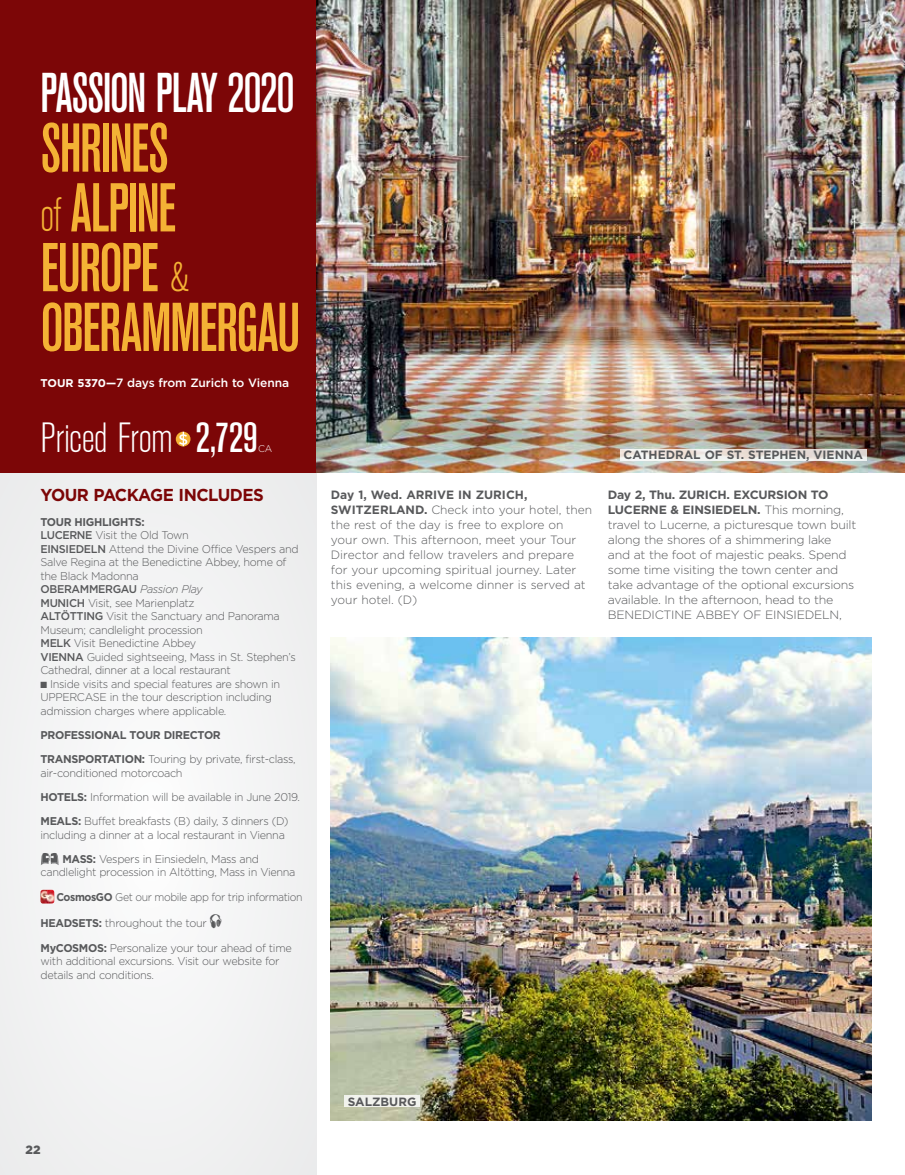
<style>
.page{position:relative;width:905px;height:1175px;background:#fff}
.page>*{position:absolute;margin:0;border:0;box-sizing:border-box;transform-origin:0 0}
.t1{font:500 condensed 68.25px/59.7px "Akzidenz Grotesk BE";letter-spacing:-.025em;color:#f4b235;scale:.91 1}
.t2{font:500 condensed 55.5px "Akzidenz Grotesk BE";letter-spacing:-.02em;color:#fff;scale:.9 1}
.t3{font:300 condensed 41.85px "Akzidenz Grotesk BE";letter-spacing:-.015em;color:#fff}
.t4{font:700 17.25px "Gotham";letter-spacing:-.03em;color:#7c0607}
.t5{font:300 12px/15px "Gotham";letter-spacing:-.02em;color:#58595b}
.t6{font:300 12px/15px "Gotham";color:#58595b}
.t7{font:700 12px "Gotham";color:#58595b}
.t8{font:500 12px "Gotham";letter-spacing:-.01em;color:#fff}
.t9{font:900 12px "Gotham";color:#58595b}
.t10{font:300 11.25px/13.5px "Gotham";letter-spacing:-.03em;color:#58595b}
.t11{font:700 11.25px/24.3px "Gotham";letter-spacing:-.03em;color:#58595b}
.t12{font:300 9.75px "Gotham";color:#fff}
.s1{font-weight:300;font-size:48px}
.s2{font-weight:700;font-size:11.25px}
.s3{font-weight:500}
.s4{font-weight:700}
.s5{font-style:italic}
.s6{font-weight:300}
</style>
<div class="page">
<div style="left:0;top:0;width:316px;height:472px;background:#7c0607"></div>
<img style="left:316px;top:0;width:588px;height:472px">
<div style="left:0;top:473px;width:316px;height:701px;background:#f2f3f3"></div>
<img style="left:331px;top:637px;width:540px;height:483px">
<hr style="left:904px;top:0;width:1px;height:54px;background:#7c0607">
<svg style="left:620px;top:449px;width:246px;height:11px"></svg>
<div style="left:344px;top:1095px;width:75px;height:11px;background:#f2f3ee"></div>
<svg style="left:41px;top:853px;width:18px;height:12px"></svg>
<img style="left:41px;top:889px;width:13px;height:14px">
<div style="left:176px;top:432px;width:14px;height:14px;background:#f4b235;border-radius:50%"></div>
<svg style="left:179px;top:432px;width:8px;height:14px"></svg>
<h2 class="t2" style="left:40px;top:62px;width:284px">PASSION PLAY 2020</h2>
<h1 class="t1" style="left:40px;top:120px;width:287px">SHRINES<br><span class="s1">of</span> ALPINE<br>EUROPE <span class="s1">&amp;<br></span>OBERAMMERGAU</h1>
<p class="t8" style="left:40px;top:376px;width:250px"><span class="s2">TOUR 5370—</span>7 days from Zurich to Vienna</p>
<h3 class="t3" style="left:40px;top:415px;width:219px">Priced From <span class="s3">2,729</span></h3>
<p class="t12" style="left:258px;top:443px;width:16px">CA</p>
<h3 class="t4" style="left:40px;top:485px;width:225px">YOUR PACKAGE INCLUDES</h3>
<p class="t10" style="left:40px;top:514px;width:259px"><span class="s4">TOUR HIGHLIGHTS:<br></span><span class="s3">LUCERNE</span> Visit the Old Town<br><span class="s3">EINSIEDELN</span> Attend the Divine Office Vespers and Salve Regina at the Benedictine Abbey, home of the Black Madonna<br><span class="s3">OBERAMMERGAU</span> <span class="s5">Passion Play<br></span><span class="s3">MUNICH</span> Visit, see Marienplatz<br><span class="s3">ALTÖTTING</span> Visit the Sanctuary and Panorama Museum; candlelight procession<br><span class="s3">MELK</span> Visit Benedictine Abbey<br><span class="s3">VIENNA</span> Guided sightseeing, Mass in St. Stephen’s Cathedral, dinner at a local restaurant</p>
<p class="t10" style="left:40px;top:676px;width:241px">■ Inside visits and special features are shown in<br>UPPERCASE in the tour description including admission charges where applicable.</p>
<p class="t11" style="left:40px;top:722px;width:257px">PROFESSIONAL TOUR DIRECTOR<br>TRANSPORTATION: <span class="s6">Touring by private, first-class,</span></p>
<p class="t10" style="left:40px;top:760px;width:261px;line-height:24.3px">air-conditioned motorcoach<br><span class="s4">HOTELS:</span> Information will be available in June 2019.<br><span class="s4">MEALS:</span> Buffet breakfasts (B) daily, 3 dinners (D)</p>
<p class="t10" style="left:40px;top:822px;width:246px;line-height:23.9px;text-align:center">including a dinner at a local restaurant in Vienna<br><span class="s4">MASS:</span> Vespers in Einsiedeln, Mass and</p>
<p class="t10" style="left:56px;top:860px;width:247px;line-height:24.3px;text-indent:-16px">candlelight procession in Altötting, Mass in Vienna<br><span class="s4">CosmosGO</span> Get our mobile app for trip information</p>
<p class="t10" style="left:40px;top:911px;width:253px;line-height:24.3px"><span class="s4">HEADSETS:</span> throughout the tour<br><span class="s4">MyCOSMOS:</span> Personalize your tour ahead of time</p>
<p class="t10" style="left:40px;top:954px;width:240px">with additional excursions. Visit our website for details and conditions.</p>
<p class="t7" style="left:623px;top:448px;width:241px">CATHEDRAL OF ST. STEPHEN, VIENNA</p>
<p class="t6" style="left:331px;top:487px;width:263px"><span class="s4">Day 1, Wed. ARRIVE IN ZURICH, SWITZERLAND.</span> Check into your hotel, then the rest of the day is free to explore on your own. This afternoon, meet your Tour Director and fellow travelers and prepare for your upcoming spiritual journey. Later this evening, a welcome dinner is served at your hotel. (D)</p>
<p class="t5" style="left:607px;top:487px;width:250px"><span class="s4">Day 2, Thu. ZURICH. EXCURSION TO LUCERNE &amp; EINSIEDELN.</span> This morning, travel to Lucerne, a picturesque town built along the shores of a shimmering lake and at the foot of majestic peaks. Spend some time visiting the town center and take advantage of the optional excursions available. In the afternoon, head to the BENEDICTINE ABBEY OF EINSIEDELN,</p>
<p class="t9" style="left:26px;top:1142px;width:16px">22</p>
<p class="t7" style="left:347px;top:1094px;width:70px">SALZBURG</p>
</div>
